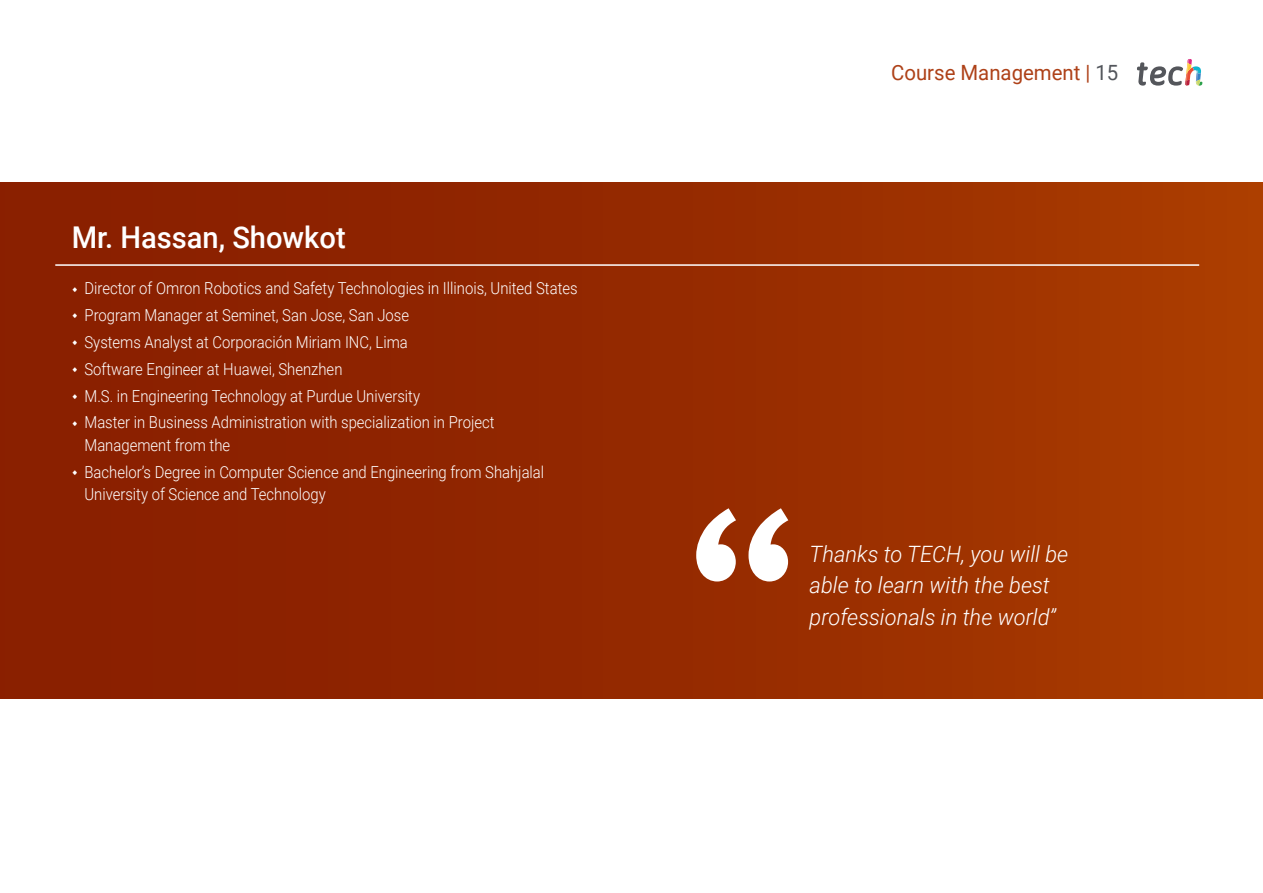
<style>
.page{position:relative;width:1263px;height:893px;background:#fff}
.page>*{position:absolute;margin:0;border:0;box-sizing:border-box;transform-origin:0 0}
.t1{font:500 30px "Roboto";color:#fff}
.t2{font:italic 300 22.5px/31.5px "Roboto";color:#fff}
.t3{font:21px "Roboto";color:#ae4118}
.t4{font:300 16.5px/26.7px "Roboto";color:#fff;scale:.9 1}
.s1{color:#52555b}
</style>
<div class="page">
<div style="left:0;top:182px;width:1263px;height:516px;background:linear-gradient(to right,#851b00,#a83b00)"></div>
<hr style="left:55px;top:264px;width:1144px;height:2px;background:#fff">
<svg style="left:1137px;top:59px;width:65px;height:27px"></svg>
<svg style="left:696px;top:508px;width:92px;height:73px"></svg>
<svg style="left:73px;top:287px;width:4px;height:5px"></svg>
<svg style="left:73px;top:314px;width:4px;height:5px"></svg>
<svg style="left:73px;top:340px;width:4px;height:5px"></svg>
<svg style="left:73px;top:367px;width:4px;height:5px"></svg>
<svg style="left:73px;top:394px;width:4px;height:5px"></svg>
<svg style="left:73px;top:421px;width:4px;height:5px"></svg>
<svg style="left:73px;top:470px;width:4px;height:5px"></svg>
<h1 class="t1" style="left:72px;top:216px;width:275px">Mr. Hassan, Showkot</h1>
<p class="t4" style="left:85px;top:275px;width:549px">Director of Omron Robotics and Safety Technologies in Illinois, United States Program Manager at Seminet, San Jose, San Jose<br>Systems Analyst at Corporación Miriam INC, Lima<br>Software Engineer at Huawei, Shenzhen<br>M.S. in Engineering Technology at Purdue University<br>Master in Business Administration with specialization in Project</p>
<p class="t4" style="left:85px;top:431px;width:512px">Management from the<br>Bachelor’s Degree in Computer Science and Engineering from Shahjalal</p>
<p class="t4" style="left:85px;top:480px;width:270px">University of Science and Technology</p>
<p class="t3" style="left:891px;top:57px;width:229px">Course Management | <span class="s1">15</span></p>
<h2 class="t2" style="left:810px;top:537px;width:260px">Thanks to TECH, you will be able to learn with the best professionals in the world”</h2>
</div>
